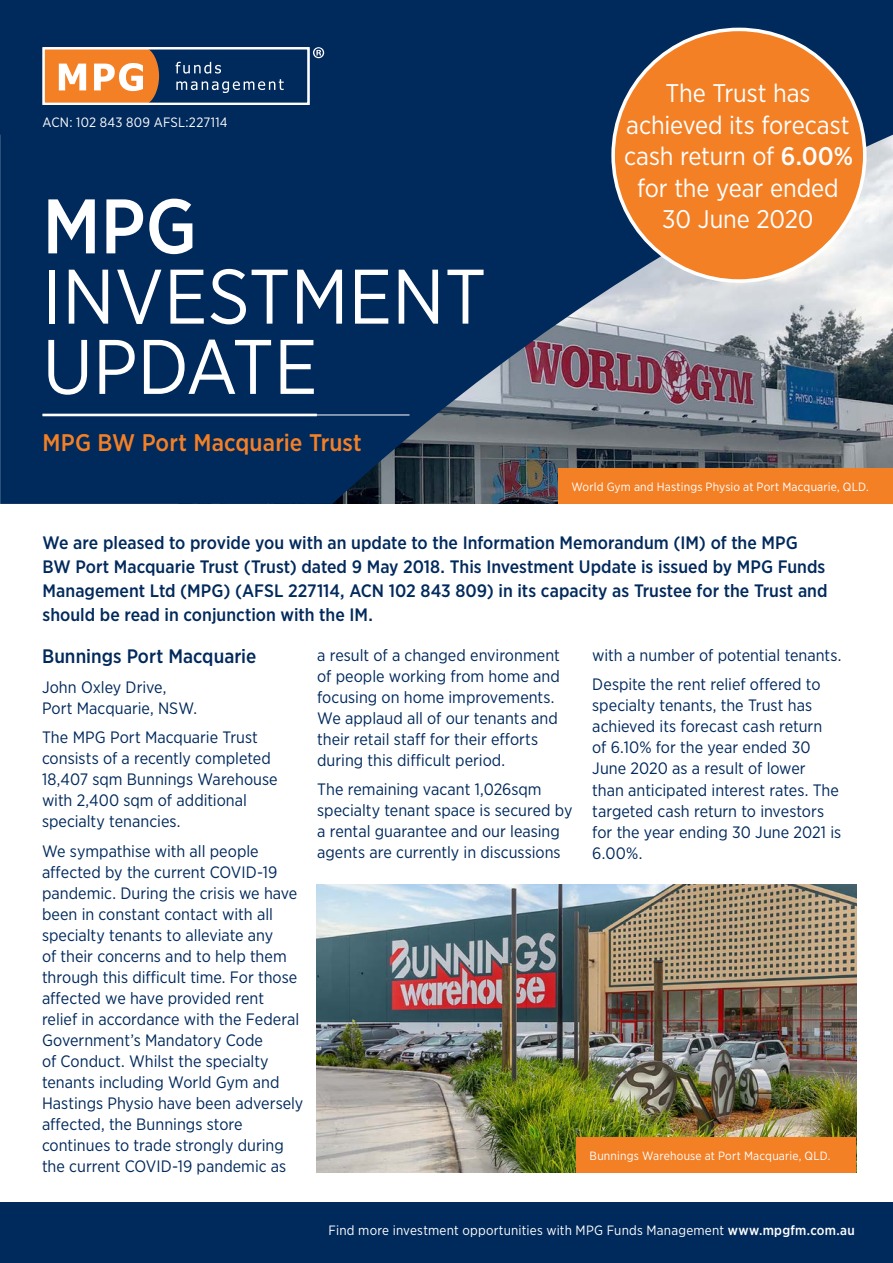
<style>
.page{position:relative;width:893px;height:1263px;background:#fff}
.page>*{position:absolute;margin:0;border:0;box-sizing:border-box;transform-origin:0 0}
.t1{font:77.1px/70.2px "Gotham Narrow";color:#fff}
.t2{font:25.5px/31.5px "Gotham Narrow";letter-spacing:-.005em;color:#fff;text-align:center}
.t3{font:500 24px "Gotham Narrow";letter-spacing:.005em;color:#f48026}
.t4{font:500 19.5px "Gotham Narrow";color:#00295c}
.t5{font:500 18px/24px "Gotham Narrow";color:#00295c}
.t6{font:16.5px/21px "Gotham Narrow";color:#00295c}
.t7{font:13.5px "Gotham Narrow";letter-spacing:.015em;color:#fff}
.t8{font:12px "Gotham Narrow";letter-spacing:.015em;color:#fff}
.s1{font-weight:500}
</style>
<div class="page">
<div style="left:0;top:1202px;width:893px;height:61px;background:#002a5c"></div>
<svg style="left:0;top:0;width:893px;height:504px;background:#214069"></svg>
<hr style="left:43px;top:415px;width:366px;height:1px;background:#fff">
<svg style="left:313px;top:47px;width:11px;height:11px"></svg>
<div style="left:146px;top:48px;width:162px;height:56px;background:#00295c"></div>
<div style="left:44px;top:48px;width:102px;height:56px;background:#f48026"></div>
<div style="left:43px;top:47px;width:267px;height:58px;border:2px solid #fff"></div>
<svg style="left:59px;top:64px;width:27px;height:26px"></svg>
<svg style="left:94px;top:50px;width:65px;height:55px"></svg>
<svg style="left:176px;top:62px;width:108px;height:31px"></svg>
<div style="left:43px;top:48px;width:266px;height:56px;border:1px solid #fff"></div>
<hr style="left:43px;top:414px;width:274px;height:2px;background:#fff">
<div style="left:559px;top:469px;width:334px;height:35px;background:#f48026"></div>
<img style="left:317px;top:884px;width:539px;height:288px">
<div style="left:577px;top:1137px;width:279px;height:35px;background:#f48026"></div>
<div style="left:613px;top:29px;width:252px;height:252px;background:#f48026;border-radius:50%"></div>
<p class="t7" style="left:43px;top:114px;width:187px">ACN: 102 843 809 AFSL:227114</p>
<p class="t1" style="left:43px;top:190px;width:445px"><span class="s1">MPG<br></span>INVESTMENT<br>UPDATE</p>
<p class="t3" style="left:43px;top:427px;width:321px">MPG BW Port Macquarie Trust</p>
<p class="t2" style="left:624px;top:77px;width:231px">The Trust has achieved its forecast cash return of <span class="s1">6.00% </span>for the year ended<br>30 June 2020</p>
<p class="t8" style="left:571px;top:479px;width:299px">World Gym and Hastings Physio at Port Macquarie, QLD.</p>
<p class="t5" style="left:43px;top:531px;width:787px">We are pleased to provide you with an update to the Information Memorandum (IM) of the MPG BW Port Macquarie Trust (Trust) dated 9 May 2018. This Investment Update is issued by MPG Funds Management Ltd (MPG) (AFSL 227114, ACN 102 843 809) in its capacity as Trustee for the Trust and should be read in conjunction with the IM.</p>
<p class="t4" style="left:42px;top:644px;width:216px">Bunnings Port Macquarie</p>
<p class="t6" style="left:42px;top:676px;width:157px">John Oxley Drive,<br>Port Macquarie, NSW.</p>
<p class="t6" style="left:42px;top:726px;width:237px">The MPG Port Macquarie Trust consists of a recently completed<br>18,407 sqm Bunnings Warehouse with 2,400 sqm of additional specialty tenancies.</p>
<p class="t6" style="left:42px;top:840px;width:263px">We sympathise with all people affected by the current COVID-19 pandemic. During the crisis we have been in constant contact with all specialty tenants to alleviate any<br>of their concerns and to help them through this difficult time. For those affected we have provided rent<br>relief in accordance with the Federal Government’s Mandatory Code<br>of Conduct. Whilst the specialty tenants including World Gym and Hastings Physio have been adversely affected, the Bunnings store continues to trade strongly during the current COVID-19 pandemic as</p>
<p class="t6" style="left:317px;top:644px;width:244px">a result of a changed environment of people working from home and focusing on home improvements.<br>We applaud all of our tenants and their retail staff for their efforts during this difficult period.</p>
<p class="t6" style="left:317px;top:779px;width:257px">The remaining vacant 1,026sqm specialty tenant space is secured by a rental guarantee and our leasing agents are currently in discussions</p>
<p class="t6" style="left:592px;top:644px;width:251px">with a number of potential tenants.</p>
<p class="t6" style="left:592px;top:674px;width:250px">Despite the rent relief offered to specialty tenants, the Trust has achieved its forecast cash return<br>of 6.10% for the year ended 30<br>June 2020 as a result of lower than anticipated interest rates. The targeted cash return to investors for the year ending 30 June 2021 is<br>6.00%.</p>
<p class="t8" style="left:590px;top:1148px;width:242px">Bunnings Warehouse at Port Macquarie, QLD.</p>
<p class="t7" style="left:329px;top:1221px;width:528px">Find more investment opportunities with MPG Funds Management <span class="s1">www.mpgfm.com.au</span></p>
</div>
